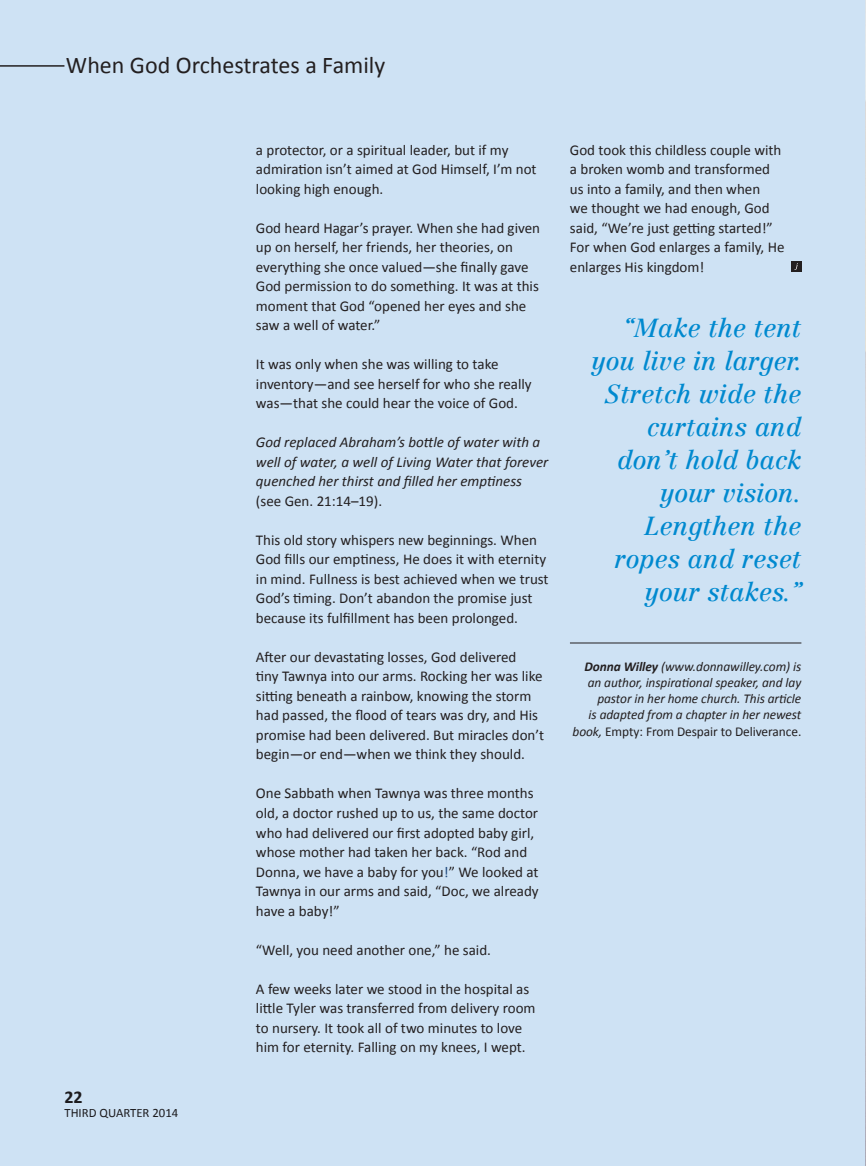
<style>
.page{position:relative;width:866px;height:1166px;background:#fff}
.page>*{position:absolute;margin:0;border:0;box-sizing:border-box;transform-origin:0 0}
.t1{font:25.5px/33px "Centennial Italic Os F";color:#0089cf;text-align:right}
.t2{font:24px "Calibri";color:#231f20}
.t3{font:700 18px "Calibri";color:#231f20}
.t4{font:15px/19.5px "Calibri";color:#231f20}
.t5{font:italic 15px/19.5px "Calibri";color:#231f20}
.t6{font:italic 13.5px/16.2px "Calibri";letter-spacing:-.005em;color:#231f20;text-align:right}
.t7{font:12.75px "Calibri";color:#231f20}
.s1{color:#1f497d}
.s2{font-weight:700}
.s3{font-style:normal}
</style>
<div class="page">
<div style="left:0;top:0;width:865px;height:1166px;background:#cee2f4"></div>
<img style="left:865px;top:2px;width:1px;height:1159px">
<hr style="left:570px;top:642px;width:231px;height:1px;background:#231f20">
<div style="left:790px;top:261px;width:11px;height:11px;background:#231f20"></div>
<hr style="left:0;top:65px;width:64px;height:2px;background:#231f20">
<h2 class="t2" style="left:66px;top:55px;width:321px">When God Orchestrates a Family</h2>
<p class="t3" style="left:64px;top:1089px;width:20px">22</p>
<p class="t7" style="left:64px;top:1107px;width:115px">THIRD QUARTER 2014</p>
<p class="t4" style="left:256px;top:141px;width:282px">a protector, or a spiritual leader, but if my admiration isn’t aimed at God Himself, I’m not looking high enough.</p>
<p class="t4" style="left:256px;top:219px;width:286px">God heard Hagar’s prayer. When she had given up on herself, her friends, her theories, on everything she once valued—she finally gave God permission to do something. It was at this moment that God “opened her eyes and she saw a well of water.”</p>
<p class="t4" style="left:256px;top:356px;width:277px">It was only when she was willing to take inventory—and see herself for who she really was—that she could hear the voice of God.</p>
<p class="t5" style="left:256px;top:434px;width:294px">God replaced Abraham’s bottle of water with a well of water, a well of Living Water that forever quenched her thirst and filled her emptiness</p>
<p class="t4" style="left:256px;top:492px;width:128px">(see Gen. 21:14–19).</p>
<p class="t4" style="left:256px;top:531px;width:294px">This old story whispers new beginnings. When God fills our emptiness, He does it with eternity in mind. Fullness is best achieved when we trust God’s timing. Don’t abandon the promise just because its fulfillment has been prolonged.</p>
<p class="t4" style="left:256px;top:648px;width:290px">After our devastating losses, God delivered<br>tiny Tawnya into our arms. Rocking her was like sitting beneath a rainbow, knowing the storm had passed, the flood of tears was dry, and His promise had been delivered. But miracles don’t begin—or end—when we think they should.</p>
<p class="t4" style="left:256px;top:785px;width:284px">One Sabbath when Tawnya was three months old, a doctor rushed up to us, the same doctor who had delivered our first adopted baby girl, whose mother had taken her back. “Rod and Donna, we have a baby for you<span class="s1">!</span>” We looked at Tawnya in our arms and said, “Doc, we already have a baby!”</p>
<p class="t4" style="left:256px;top:941px;width:236px">“Well, you need another one,” he said.</p>
<p class="t4" style="left:256px;top:980px;width:281px">A few weeks later we stood in the hospital as little Tyler was transferred from delivery room to nursery. It took all of two minutes to love him for eternity. Falling on my knees, I wept.</p>
<p class="t4" style="left:570px;top:141px;width:216px">God took this childless couple with a broken womb and transformed us into a family, and then when<br>we thought we had enough, God said, “We’re just getting started!”<br>For when God enlarges a family, He enlarges His kingdom!</p>
<h1 class="t1" style="left:591px;top:314px;width:213px">“Make the tent you live in larger.<br>Stretch wide the curtains and don’t hold back your vision.<br>Lengthen the ropes and reset your stakes.”</h1>
<p class="t6" style="left:572px;top:659px;width:230px"><span class="s2">Donna Willey</span> (www.donnawilley.com) is an author, inspirational speaker, and lay pastor in her home church. This article<br>is adapted from a chapter in her newest book, <span class="s3">Empty: From Despair to Deliverance.</span></p>
</div>
